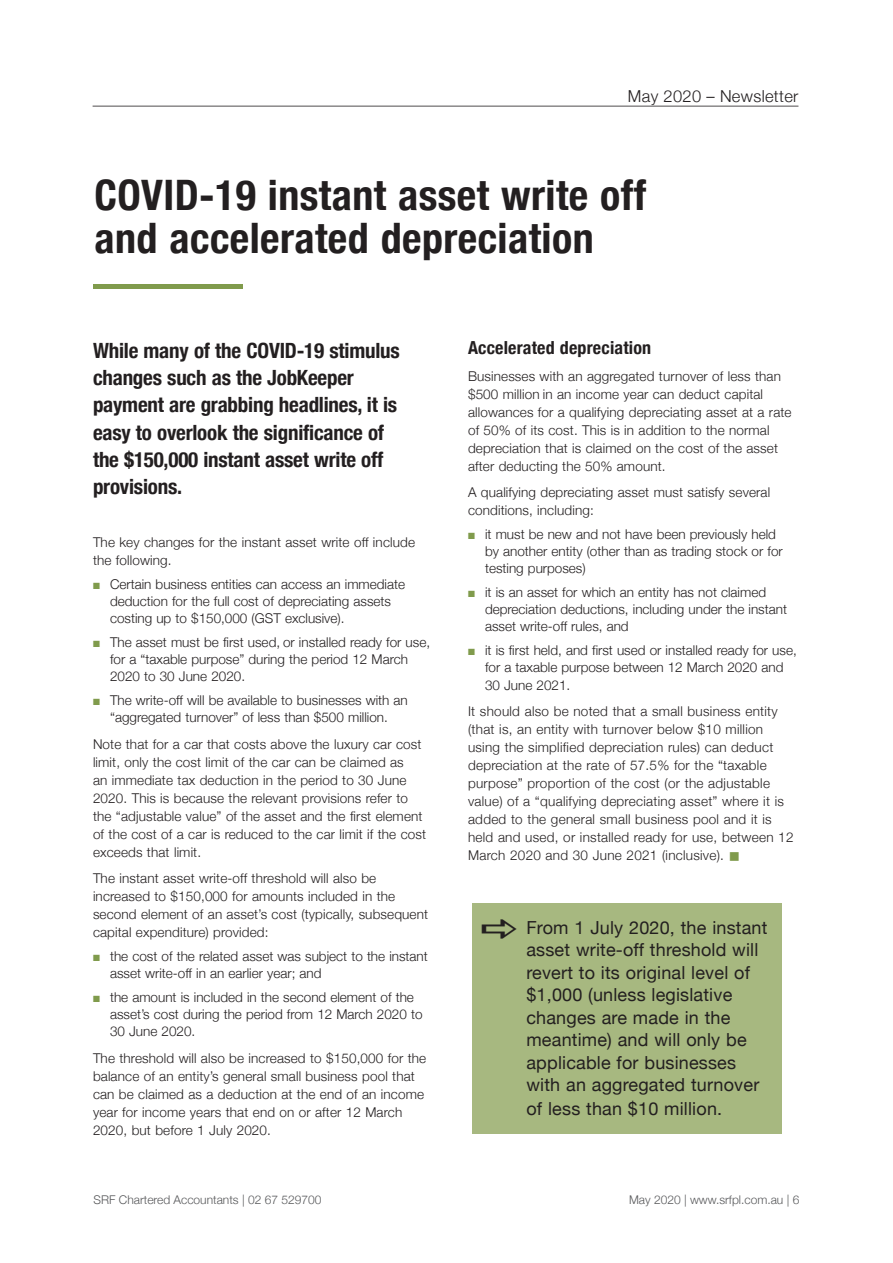
<style>
.page{position:relative;width:893px;height:1263px;background:#fff}
.page>*{position:absolute;margin:0;border:0;box-sizing:border-box;transform-origin:0 0}
.t1{font:700 condensed 42px/43.5px "Helvetica Neue";letter-spacing:.01em;color:#231f20}
.t2{font:700 condensed 21px/27px "Helvetica Neue";letter-spacing:-.01em;color:#231f20}
.t3{font:18px/22.6px "Helvetica Neue";letter-spacing:.01em;color:#231f20}
.t4{font:700 condensed 18px "Helvetica Neue";letter-spacing:.01em;color:#231f20}
.t5{font:300 16.5px "Helvetica Neue";letter-spacing:.02em;color:#231f20}
.t6{font:300 13.5px/18px "Helvetica Neue";letter-spacing:.01em;color:#231f20}
.t7{font:300 12px "Helvetica Neue";color:#57585a}
.s1{color:#809b4c}
</style>
<div class="page">
<hr style="left:93px;top:106px;width:705px;height:1px;background:#231f20">
<div style="left:94px;top:284px;width:149px;height:5px;background:#809b4c"></div>
<div style="left:472px;top:903px;width:310px;height:231px;background:#a7b880"></div>
<p class="t5" style="left:628px;top:83px;width:172px">May 2020 – Newsletter</p>
<h1 class="t1" style="left:95px;top:170px;width:553px">COVID-19 instant asset write off and accelerated depreciation</h1>
<h2 class="t2" style="left:93px;top:336px;width:308px">While many of the COVID-19 stimulus changes such as the JobKeeper payment are grabbing headlines, it is easy to overlook the significance of the $150,000 instant asset write off provisions.</h2>
<p class="t6" style="left:93px;top:532px;width:324px">The key changes for the instant asset write off include the following.</p>
<p class="t6" style="left:110px;top:574px;width:297px;line-height:17.2px;text-indent:-17px"><span class="s1">■</span> Certain business entities can access an immediate deduction for the full cost of depreciating assets costing up to $150,000 (GST exclusive).</p>
<p class="t6" style="left:110px;top:632px;width:322px;line-height:17.2px;text-indent:-17px"><span class="s1">■</span> The asset must be first used, or installed ready for use, for a “taxable purpose” during the period 12 March<br>2020 to 30 June 2020.</p>
<p class="t6" style="left:93px;top:690px;width:316px;line-height:17.2px;text-align:center"><span class="s1">■</span> The write-off will be available to businesses with an “aggregated turnover” of less than $500 million.</p>
<p class="t6" style="left:93px;top:734px;width:335px">Note that for a car that costs above the luxury car cost limit, only the cost limit of the car can be claimed as<br>an immediate tax deduction in the period to 30 June 2020. This is because the relevant provisions refer to the “adjustable value” of the asset and the first element of the cost of a car is reduced to the car limit if the cost exceeds that limit.</p>
<p class="t6" style="left:93px;top:868px;width:337px">The instant asset write-off threshold will also be increased to $150,000 for amounts included in the second element of an asset’s cost (typically, subsequent capital expenditure) provided:</p>
<p class="t6" style="left:110px;top:946px;width:319px;line-height:17.2px;text-indent:-17px"><span class="s1">■</span> the cost of the related asset was subject to the instant asset write-off in an earlier year; and</p>
<p class="t6" style="left:110px;top:987px;width:314px;line-height:17.2px;text-indent:-17px"><span class="s1">■</span> the amount is included in the second element of the asset’s cost during the period from 12 March 2020 to<br>30 June 2020.</p>
<p class="t6" style="left:93px;top:1048px;width:335px">The threshold will also be increased to $150,000 for the balance of an entity’s general small business pool that can be claimed as a deduction at the end of an income year for income years that end on or after 12 March 2020, but before 1 July 2020.</p>
<h3 class="t4" style="left:468px;top:333px;width:185px">Accelerated depreciation</h3>
<p class="t6" style="left:468px;top:366px;width:325px">Businesses with an aggregated turnover of less than $500 million in an income year can deduct capital allowances for a qualifying depreciating asset at a rate of 50% of its cost. This is in addition to the normal depreciation that is claimed on the cost of the asset after deducting the 50% amount.</p>
<p class="t6" style="left:468px;top:482px;width:304px">A qualifying depreciating asset must satisfy several conditions, including:</p>
<p class="t6" style="left:485px;top:524px;width:299px;line-height:17.2px;text-indent:-17px"><span class="s1">■</span> it must be new and not have been previously held by another entity (other than as trading stock or for testing purposes)</p>
<p class="t6" style="left:485px;top:582px;width:303px;line-height:17.2px;text-indent:-17px"><span class="s1">■</span> it is an asset for which an entity has not claimed depreciation deductions, including under the instant asset write-off rules, and</p>
<p class="t6" style="left:485px;top:641px;width:313px;line-height:17.2px;text-indent:-17px"><span class="s1">■</span> it is first held, and first used or installed ready for use, for a taxable purpose between 12 March 2020 and<br>30 June 2021.</p>
<p class="t6" style="left:468px;top:701px;width:327px">It should also be noted that a small business entity (that is, an entity with turnover below $10 million using the simplified depreciation rules) can deduct depreciation at the rate of 57.5% for the “taxable purpose” proportion of the cost (or the adjustable value) of a “qualifying depreciating asset” where it is added to the general small business pool and it is held and used, or installed ready for use, between 12<br>March 2020 and 30 June 2021 (inclusive). <span class="s1">■</span></p>
<p class="t3" style="left:526px;top:917px;width:243px">From 1 July 2020, the instant asset write-off threshold will revert to its original level of $1,000 (unless legislative changes are made in the meantime) and will only be applicable for businesses with an aggregated turnover of less than $10 million.</p>
<p class="t7" style="left:94px;top:1190px;width:229px">SRF Chartered Accountants | 02 67 529700</p>
<p class="t7" style="left:629px;top:1190px;width:172px">May 2020 | www.srfpl.com.au | 6</p>
</div>
